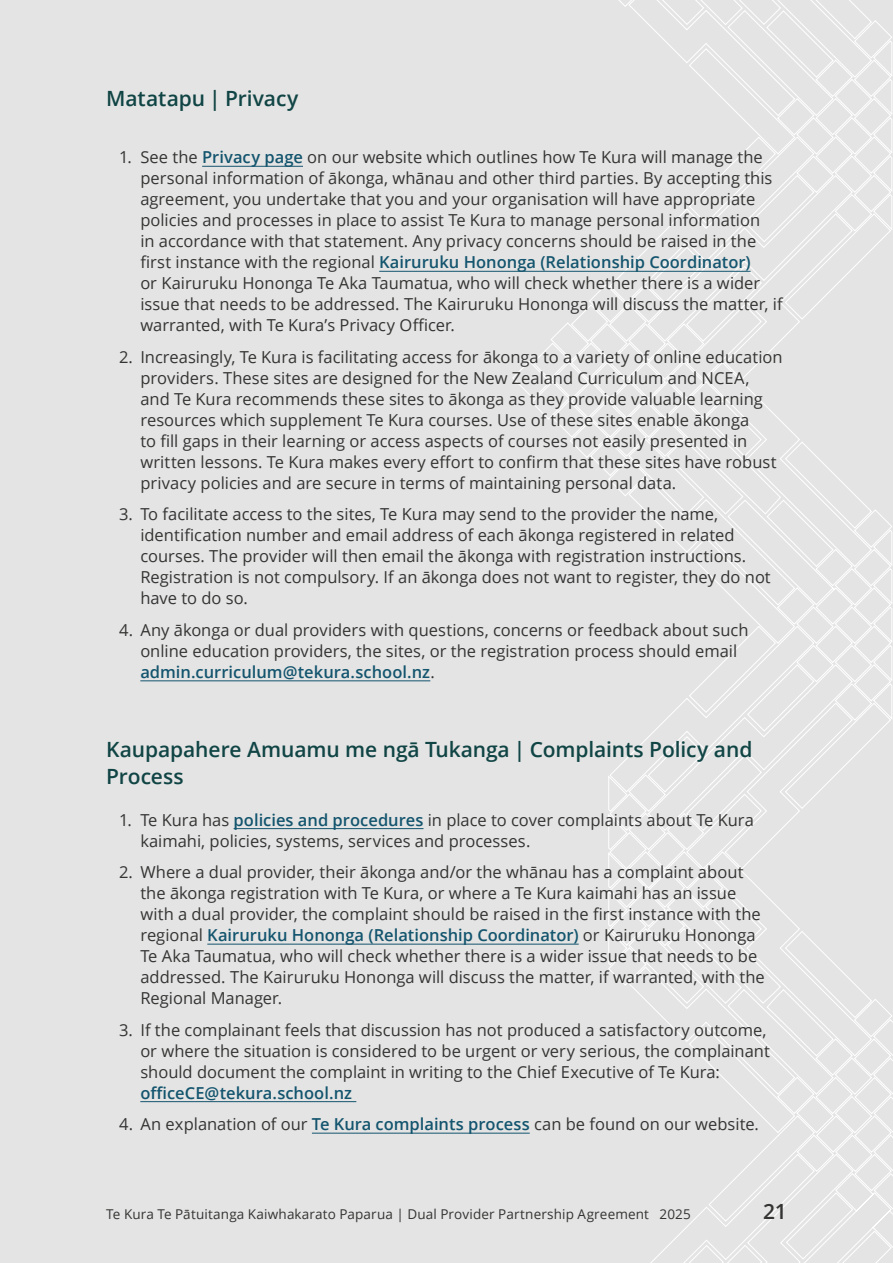
<style>
.page{position:relative;width:893px;height:1263px;background:#e5e4e4}
.page>*{position:absolute;margin:0;border:0;box-sizing:border-box;transform-origin:0 0}
.t1{font:600 21px/27px "Open Sans";letter-spacing:-.005em;color:#114545}
.t2{font:600 21px "Open Sans";color:#343433}
.t3{font:16.5px/21px "Open Sans";color:#343433}
.t4{font:600 16.5px "Open Sans";color:#13556e}
.t5{font:13.5px "Open Sans";letter-spacing:.01em;color:#343433}
.s1{font-weight:600;color:#13556e}
</style>
<div class="page">
<hr style="left:202px;top:166px;width:101px;height:1px;background:#13556e">
<hr style="left:379px;top:271px;width:372px;height:1px;background:#13556e">
<hr style="left:140px;top:681px;width:290px;height:1px;background:#13556e">
<hr style="left:234px;top:828px;width:189px;height:1px;background:#13556e">
<hr style="left:207px;top:944px;width:372px;height:1px;background:#13556e">
<hr style="left:140px;top:1101px;width:216px;height:1px;background:#13556e">
<hr style="left:312px;top:1133px;width:218px;height:1px;background:#13556e">
<p class="t1" style="left:106px;top:84px;width:194px">Matatapu | Privacy</p>
<p class="t3" style="left:140px;top:146px;width:644px;text-indent:-21px">1. See the <span class="s1">Privacy page</span> on our website which outlines how Te Kura will manage the personal information of ākonga, whānau and other third parties. By accepting this agreement, you undertake that you and your organisation will have appropriate policies and processes in place to assist Te Kura to manage personal information<br>in accordance with that statement. Any privacy concerns should be raised in the first instance with the regional <span class="s1">Kairuruku Hononga (Relationship Coordinator)<br></span>or Kairuruku Hononga Te Aka Taumatua, who will check whether there is a wider issue that needs to be addressed. The Kairuruku Hononga will discuss the matter, if warranted, with Te Kura’s Privacy Officer.</p>
<p class="t3" style="left:140px;top:346px;width:644px;text-indent:-21px">2. Increasingly, Te Kura is facilitating access for ākonga to a variety of online education providers. These sites are designed for the New Zealand Curriculum and NCEA, and Te Kura recommends these sites to ākonga as they provide valuable learning resources which supplement Te Kura courses. Use of these sites enable ākonga<br>to fill gaps in their learning or access aspects of courses not easily presented in written lessons. Te Kura makes every effort to confirm that these sites have robust privacy policies and are secure in terms of maintaining personal data.</p>
<p class="t3" style="left:140px;top:503px;width:632px;text-indent:-21px">3. To facilitate access to the sites, Te Kura may send to the provider the name, identification number and email address of each ākonga registered in related courses. The provider will then email the ākonga with registration instructions.<br>Registration is not compulsory. If an ākonga does not want to register, they do not have to do so.</p>
<p class="t3" style="left:140px;top:619px;width:610px;text-indent:-21px">4. Any ākonga or dual providers with questions, concerns or feedback about such online education providers, the sites, or the registration process should email <span class="s1">admin.curriculum@tekura.school.nz</span>.</p>
<p class="t1" style="left:106px;top:735px;width:648px">Kaupapahere Amuamu me ngā Tukanga | Complaints Policy and<br>Process</p>
<p class="t3" style="left:140px;top:809px;width:615px;text-indent:-21px">1. Te Kura has <span class="s1">policies and procedures</span> in place to cover complaints about Te Kura kaimahi, policies, systems, services and processes.</p>
<p class="t3" style="left:140px;top:861px;width:626px;text-indent:-21px">2. Where a dual provider, their ākonga and/or the whānau has a complaint about the ākonga registration with Te Kura, or where a Te Kura kaimahi has an issue with a dual provider, the complaint should be raised in the first instance with the regional <span class="s1">Kairuruku Hononga (Relationship Coordinator)</span> or Kairuruku Hononga Te Aka Taumatua, who will check whether there is a wider issue that needs to be addressed. The Kairuruku Hononga will discuss the matter, if warranted, with the Regional Manager.</p>
<p class="t3" style="left:140px;top:1019px;width:631px;text-indent:-21px">3. If the complainant feels that discussion has not produced a satisfactory outcome, or where the situation is considered to be urgent or very serious, the complainant should document the complaint in writing to the Chief Executive of Te Kura:</p>
<p class="t4" style="left:140px;top:1081px;width:213px">officeCE@tekura.school.nz</p>
<p class="t3" style="left:119px;top:1113px;width:641px">4. An explanation of our <span class="s1">Te Kura complaints process</span> can be found on our website.</p>
<p class="t5" style="left:106px;top:1204px;width:586px">Te Kura Te Pātuitanga Kaiwhakarato Paparua | Dual Provider Partnership Agreement 2025</p>
<p class="t2" style="left:763px;top:1196px;width:25px">21</p>
</div>
